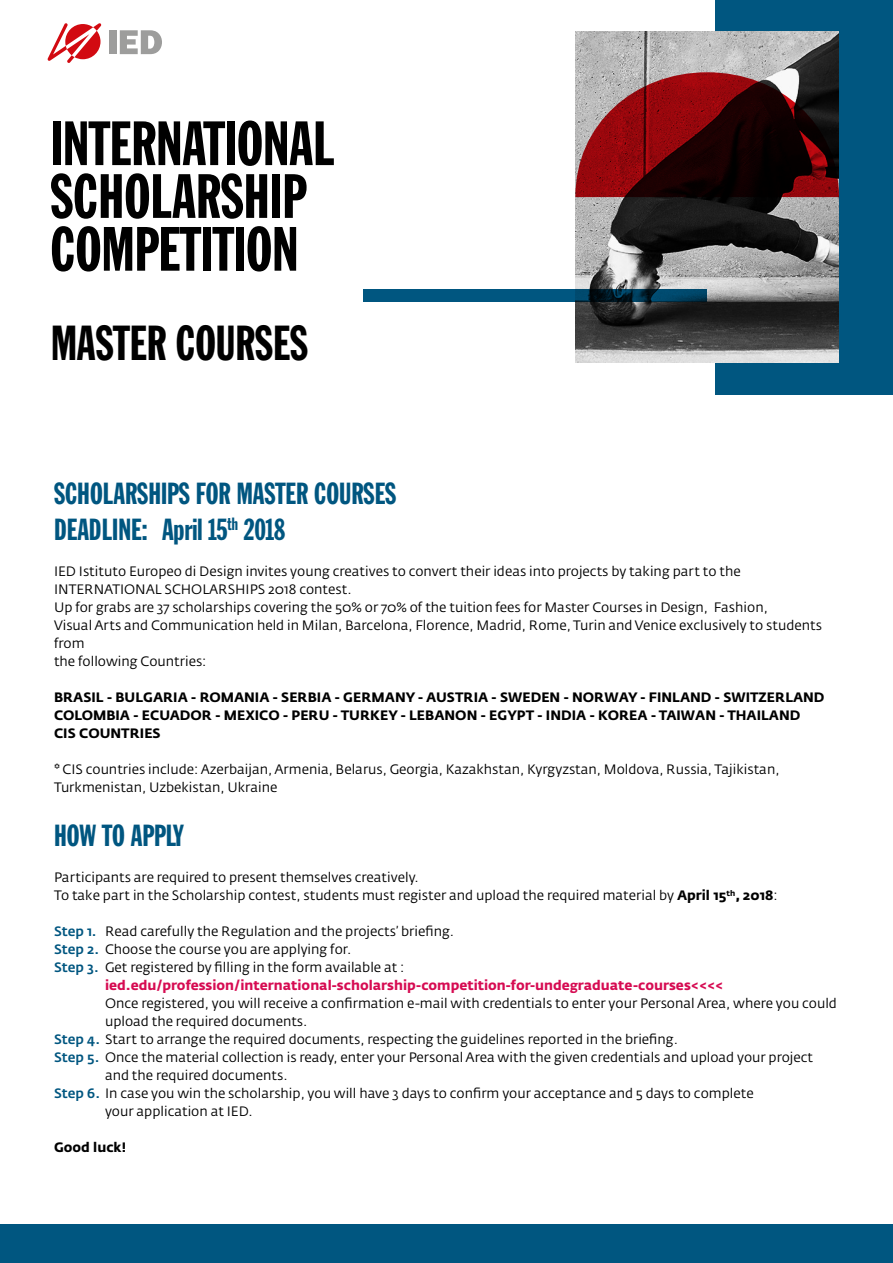
<style>
.page{position:relative;width:893px;height:1263px;background:#fff}
.page>*{position:absolute;margin:0;border:0;box-sizing:border-box;transform-origin:0 0}
.t1{font:61.35px/52.8px "Franklin Gothic Std Extra Cond";color:#000}
.t2{font:48.3px "Franklin Gothic Std Extra Cond";color:#000}
.t3{font:30px/36px "Franklin Gothic Std Extra Cond";color:#005680}
.t4{font:13.5px/18px "Fedra Sans Alt Std";color:#000}
.t5{font:700 13.5px/18px "Fedra Sans Alt Std";color:#000}
.t6{font:700 13.5px "Fedra Sans Alt Std";color:#d60b52}
.s1{font-weight:700}
.s2{font-weight:500;color:#005680}
</style>
<div class="page">
<div style="left:0;top:1224px;width:893px;height:39px;background:#005680"></div>
<svg style="left:47px;top:23px;width:54px;height:40px"></svg>
<div style="left:109px;top:30px;width:8px;height:24px;background:#9d9d9c"></div>
<svg style="left:120px;top:30px;width:42px;height:24px"></svg>
<div style="left:715px;top:0;width:178px;height:395px;background:#005680"></div>
<img style="left:575px;top:31px;width:264px;height:331px">
<svg style="left:364px;top:289px;width:343px;height:12px;fill:#005680"></svg>
<svg style="left:575px;top:72px;width:264px;height:125px"></svg>
<h1 class="t1" style="left:50px;top:119px;width:286px">INTERNATIONAL<br>SCHOLARSHIP<br>COMPETITION</h1>
<h2 class="t2" style="left:51px;top:317px;width:258px">MASTER COURSES</h2>
<h3 class="t3" style="left:54px;top:476px;width:344px">SCHOLARSHIPS FOR MASTER COURSES<br>DEADLINE: April 15<sup>th</sup> 2018</h3>
<p class="t4" style="left:54px;top:562px;width:770px">IED Istituto Europeo di Design invites young creatives to convert their ideas into projects by taking part to the INTERNATIONAL SCHOLARSHIPS 2018 contest.<br>Up for grabs are 37 scholarships covering the 50% or 70% of the tuition fees for Master Courses in Design, Fashion,<br>Visual Arts and Communication held in Milan, Barcelona, Florence, Madrid, Rome, Turin and Venice exclusively to students from<br>the following Countries:</p>
<p class="t5" style="left:54px;top:688px;width:772px">BRASIL - BULGARIA - ROMANIA - SERBIA - GERMANY - AUSTRIA - SWEDEN - NORWAY - FINLAND - SWITZERLAND<br>COLOMBIA - ECUADOR - MEXICO - PERU - TURKEY - LEBANON - EGYPT - INDIA - KOREA - TAIWAN - THAILAND<br>CIS COUNTRIES</p>
<p class="t4" style="left:54px;top:760px;width:727px"><span class="s1">*</span> CIS countries include: Azerbaijan, Armenia, Belarus, Georgia, Kazakhstan, Kyrgyzstan, Moldova, Russia, Tajikistan,<br>Turkmenistan, Uzbekistan, Ukraine</p>
<h3 class="t3" style="left:54px;top:818px;width:131px">HOW TO APPLY</h3>
<p class="t4" style="left:54px;top:868px;width:725px">Participants are required to present themselves creatively.<br>To take part in the Scholarship contest, students must register and upload the required material by <span class="s1">April 15</span><sup>th</sup><span class="s1">, 2018</span>:</p>
<p class="t4" style="left:54px;top:922px;width:402px"><span class="s2">Step 1.</span> Read carefully the Regulation and the projects’ briefing.<br><span class="s2">Step 2.</span> Choose the course you are applying for.<br><span class="s2">Step 3.</span> Get registered by filling in the form available at :</p>
<p class="t6" style="left:105px;top:977px;width:620px">ied.edu/profession/international-scholarship-competition-for-undegraduate-courses&lt;&lt;&lt;&lt;</p>
<p class="t4" style="left:105px;top:994px;width:733px">Once registered, you will receive a confirmation e-mail with credentials to enter your Personal Area, where you could</p>
<p class="t4" style="left:105px;top:1012px;width:204px">upload the required documents.</p>
<p class="t4" style="left:54px;top:1030px;width:625px"><span class="s2">Step 4.</span> Start to arrange the required documents, respecting the guidelines reported in the briefing.</p>
<p class="t4" style="left:54px;top:1048px;width:761px"><span class="s2">Step 5.</span> Once the material collection is ready, enter your Personal Area with the given credentials and upload your project</p>
<p class="t4" style="left:105px;top:1066px;width:184px">and the required documents.</p>
<p class="t4" style="left:54px;top:1084px;width:701px"><span class="s2">Step 6.</span> In case you win the scholarship, you will have 3 days to confirm your acceptance and 5 days to complete</p>
<p class="t4" style="left:105px;top:1102px;width:149px">your application at IED.</p>
<p class="t5" style="left:54px;top:1138px;width:74px">Good luck!</p>
</div>
